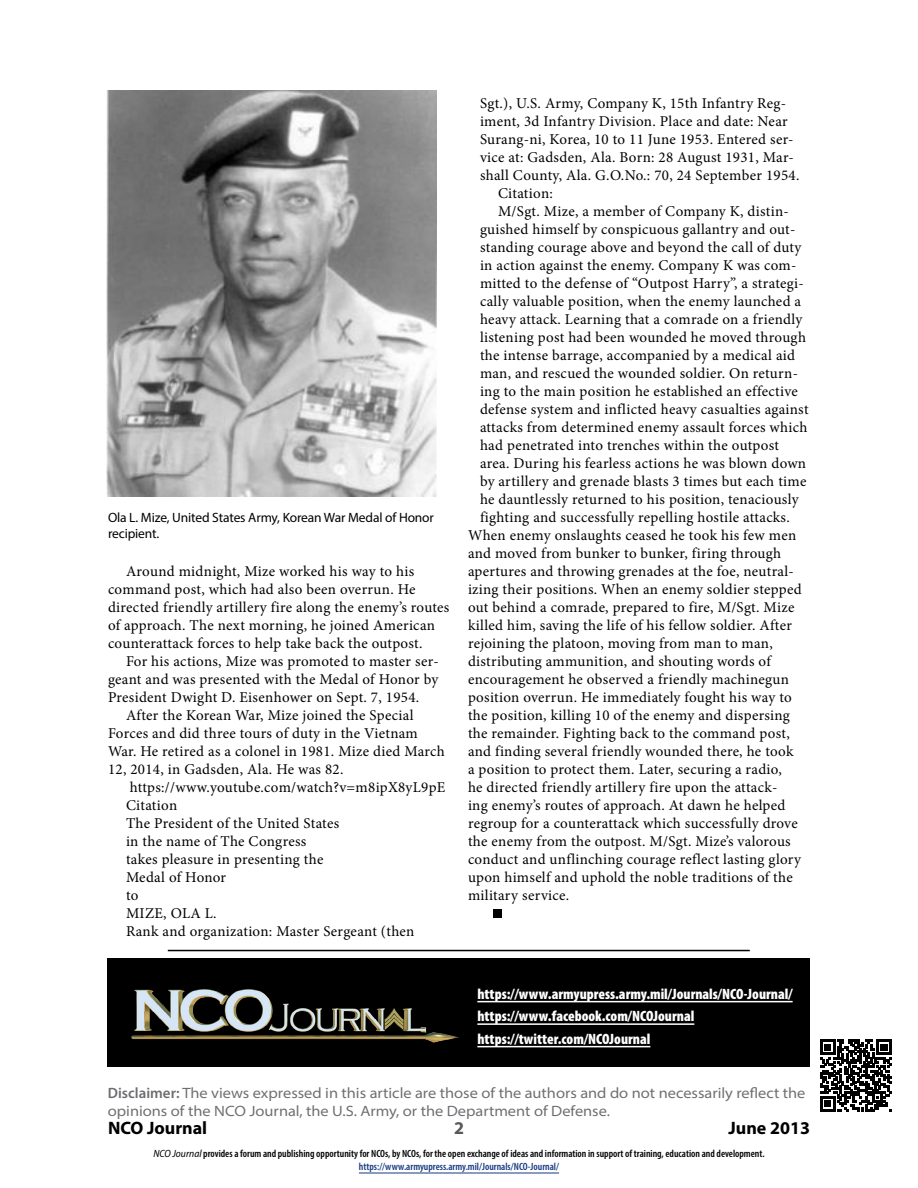
<style>
.page{position:relative;width:918px;height:1188px;background:#fff}
.page>*{position:absolute;margin:0;border:0;box-sizing:border-box;transform-origin:0 0}
.t1{font:700 18px "Myriad Pro";color:#000}
.t2{font:700 18px "Myriad Pro";color:#58595b}
.t3{font:15px/18px "Minion Pro";letter-spacing:.02em;color:#000}
.t4{font:semi-expanded 15px/18px "Myriad Pro";color:#6d6e71}
.t5{font:900 condensed 15px/22.5px "Myriad Pro";color:#fff}
.t6{font:13.5px/16.5px "Myriad Pro";letter-spacing:-.01em;color:#000}
.t7{font:600 condensed 10.5px/13.5px "Myriad Pro";color:#000;text-align:center}
.s1{font-weight:600;font-stretch:normal}
.s2{font-weight:400;font-style:italic;font-stretch:semi-condensed}
.s3{color:#15397f}
</style>
<div class="page">
<hr style="left:359px;top:1173px;width:200px;height:1px;background:#15397f">
<div style="left:494px;top:909px;width:8px;height:9px;background:#000"></div>
<img style="left:107px;top:91px;width:329px;height:405px">
<svg style="left:820px;top:1040px;width:72px;height:71px"></svg>
<hr style="left:168px;top:950px;width:582px;height:1px;background:#000">
<div style="left:108px;top:959px;width:702px;height:108px;background:#000"></div>
<hr style="left:477px;top:1001px;width:316px;height:1px;background:#fff">
<hr style="left:477px;top:1023px;width:217px;height:2px;background:#fff">
<hr style="left:477px;top:1046px;width:173px;height:1px;background:#fff">
<img style="left:131px;top:989px;width:328px;height:54px">
<p class="t6" style="left:108px;top:509px;width:327px">Ola L. Mize, United States Army, Korean War Medal of Honor recipient.</p>
<p class="t3" style="left:108px;top:562px;width:343px;text-indent:18px">Around midnight, Mize worked his way to his command post, which had also been overrun. He directed friendly artillery fire along the enemy’s routes of approach. The next morning, he joined American counterattack forces to help take back the outpost.</p>
<p class="t3" style="left:126px;top:652px;width:314px">For his actions, Mize was promoted to master ser-</p>
<p class="t3" style="left:108px;top:670px;width:332px">geant and was presented with the Medal of Honor by</p>
<p class="t3" style="left:108px;top:688px;width:313px">President Dwight D. Eisenhower on Sept. 7, 1954.</p>
<p class="t3" style="left:126px;top:706px;width:289px">After the Korean War, Mize joined the Special</p>
<p class="t3" style="left:108px;top:724px;width:311px">Forces and did three tours of duty in the Vietnam</p>
<p class="t3" style="left:108px;top:742px;width:338px">War. He retired as a colonel in 1981. Mize died March</p>
<p class="t3" style="left:108px;top:760px;width:237px">12, 2014, in Gadsden, Ala. He was 82.</p>
<p class="t3" style="left:130px;top:778px;width:317px">https://www.youtube.com/watch?v=m8ipX8yL9pE</p>
<p class="t3" style="left:126px;top:796px;width:53px">Citation</p>
<p class="t3" style="left:126px;top:814px;width:215px">The President of the United States</p>
<p class="t3" style="left:126px;top:832px;width:182px">in the name of The Congress</p>
<p class="t3" style="left:126px;top:850px;width:199px">takes pleasure in presenting the</p>
<p class="t3" style="left:126px;top:868px;width:102px">Medal of Honor</p>
<p class="t3" style="left:126px;top:886px;width:14px">to</p>
<p class="t3" style="left:126px;top:904px;width:92px">MIZE, OLA L.</p>
<p class="t3" style="left:126px;top:922px;width:290px">Rank and organization: Master Sergeant (then</p>
<p class="t3" style="left:480px;top:94px;width:308px">Sgt.), U.S. Army, Company K, 15th Infantry Reg-</p>
<p class="t3" style="left:480px;top:112px;width:309px">iment, 3d Infantry Division. Place and date: Near</p>
<p class="t3" style="left:480px;top:130px;width:315px">Surang-ni, Korea, 10 to 11 June 1953. Entered ser-</p>
<p class="t3" style="left:480px;top:148px;width:315px">vice at: Gadsden, Ala. Born: 28 August 1931, Mar-</p>
<p class="t3" style="left:480px;top:166px;width:321px">shall County, Ala. G.O.No.: 70, 24 September 1954.</p>
<p class="t3" style="left:498px;top:184px;width:56px">Citation:</p>
<p class="t3" style="left:498px;top:202px;width:292px">M/Sgt. Mize, a member of Company K, distin-</p>
<p class="t3" style="left:480px;top:220px;width:317px">guished himself by conspicuous gallantry and out-</p>
<p class="t3" style="left:480px;top:238px;width:323px">standing courage above and beyond the call of duty</p>
<p class="t3" style="left:480px;top:256px;width:318px">in action against the enemy. Company K was com-</p>
<p class="t3" style="left:480px;top:274px;width:325px">mitted to the defense of “Outpost Harry”, a strategi-</p>
<p class="t3" style="left:480px;top:292px;width:323px">cally valuable position, when the enemy launched a</p>
<p class="t3" style="left:480px;top:310px;width:324px">heavy attack. Learning that a comrade on a friendly</p>
<p class="t3" style="left:480px;top:328px;width:328px">listening post had been wounded he moved through</p>
<p class="t3" style="left:480px;top:346px;width:317px">the intense barrage, accompanied by a medical aid</p>
<p class="t3" style="left:480px;top:364px;width:320px">man, and rescued the wounded soldier. On return-</p>
<p class="t3" style="left:480px;top:382px;width:319px">ing to the main position he established an effective</p>
<p class="t3" style="left:480px;top:400px;width:330px">defense system and inflicted heavy casualties against</p>
<p class="t3" style="left:480px;top:418px;width:329px">attacks from determined enemy assault forces which</p>
<p class="t3" style="left:480px;top:436px;width:301px">had penetrated into trenches within the outpost</p>
<p class="t3" style="left:480px;top:454px;width:328px">area. During his fearless actions he was blown down</p>
<p class="t3" style="left:480px;top:472px;width:328px">by artillery and grenade blasts 3 times but each time</p>
<p class="t3" style="left:480px;top:490px;width:320px">he dauntlessly returned to his position, tenaciously</p>
<p class="t3" style="left:480px;top:508px;width:311px">fighting and successfully repelling hostile attacks.</p>
<p class="t3" style="left:468px;top:526px;width:330px">When enemy onslaughts ceased he took his few men</p>
<p class="t3" style="left:468px;top:544px;width:315px">and moved from bunker to bunker, firing through</p>
<p class="t3" style="left:468px;top:562px;width:327px">apertures and throwing grenades at the foe, neutral-</p>
<p class="t3" style="left:468px;top:580px;width:335px">izing their positions. When an enemy soldier stepped</p>
<p class="t3" style="left:468px;top:598px;width:328px">out behind a comrade, prepared to fire, M/Sgt. Mize</p>
<p class="t3" style="left:468px;top:616px;width:325px">killed him, saving the life of his fellow soldier. After</p>
<p class="t3" style="left:468px;top:634px;width:306px">rejoining the platoon, moving from man to man,</p>
<p class="t3" style="left:468px;top:652px;width:304px">distributing ammunition, and shouting words of</p>
<p class="t3" style="left:468px;top:670px;width:323px">encouragement he observed a friendly machinegun</p>
<p class="t3" style="left:468px;top:688px;width:325px">position overrun. He immediately fought his way to</p>
<p class="t3" style="left:468px;top:706px;width:324px">the position, killing 10 of the enemy and dispersing</p>
<p class="t3" style="left:468px;top:724px;width:323px">the remainder. Fighting back to the command post,</p>
<p class="t3" style="left:468px;top:742px;width:327px">and finding several friendly wounded there, he took</p>
<p class="t3" style="left:468px;top:760px;width:315px">a position to protect them. Later, securing a radio,</p>
<p class="t3" style="left:468px;top:778px;width:311px">he directed friendly artillery fire upon the attack-</p>
<p class="t3" style="left:468px;top:796px;width:319px">ing enemy’s routes of approach. At dawn he helped</p>
<p class="t3" style="left:468px;top:814px;width:331px">regroup for a counterattack which successfully drove</p>
<p class="t3" style="left:468px;top:832px;width:324px">the enemy from the outpost. M/Sgt. Mize’s valorous</p>
<p class="t3" style="left:468px;top:850px;width:335px">conduct and unflinching courage reflect lasting glory</p>
<p class="t3" style="left:468px;top:868px;width:326px">upon himself and uphold the noble traditions of the</p>
<p class="t3" style="left:468px;top:886px;width:103px">military service.</p>
<p class="t5" style="left:477px;top:982px;width:317px">https://www.armyupress.army.mil/Journals/NCO-Journal/ https://www.facebook.com/NCOJournal https://twitter.com/NCOJournal</p>
<p class="t4" style="left:108px;top:1084px;width:699px"><span class="s1">Disclaimer:</span> The views expressed in this article are those of the authors and do not necessarily reflect the opinions of the NCO Journal, the U.S. Army, or the Department of Defense.</p>
<p class="t1" style="left:108px;top:1116px;width:101px">NCO Journal</p>
<p class="t2" style="left:454px;top:1116px;width:11px">2</p>
<p class="t1" style="left:728px;top:1116px;width:83px">June 2013</p>
<p class="t7" style="left:153px;top:1146px;width:613px"><span class="s2">NCO Journal</span> provides a forum and publishing opportunity for NCOs, by NCOs, for the open exchange of ideas and information in support of training, education and development. <span class="s3">https://www.armyupress.army.mil/Journals/NCO-Journal/</span></p>
</div>
